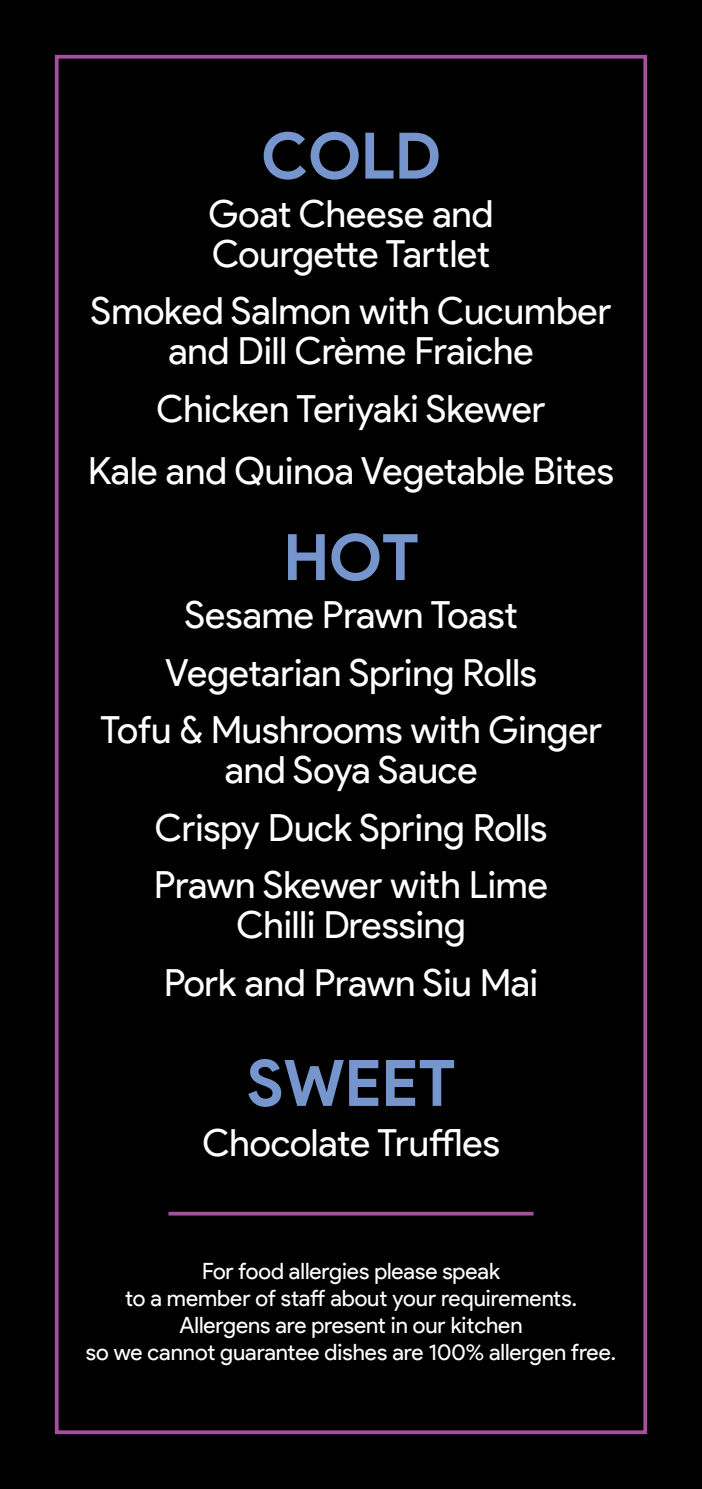
<style>
.page{position:relative;width:702px;height:1489px;background:#fff}
.page>*{position:absolute;margin:0;border:0;box-sizing:border-box;transform-origin:0 0}
.t1{font:700 64px "Product Sans";letter-spacing:-.005em;color:#7595cc}
.t2{font:37.5px/57.5px "Product Sans";color:#fff;text-align:center}
.t3{font:22.5px/27px "Product Sans";color:#fff;text-align:center}
</style>
<div class="page">
<div style="left:0;top:0;width:702px;height:1488px;background:#000"></div>
<div style="left:55px;top:55px;width:592px;height:1378px;border:4px solid #a4509f"></div>
<svg style="left:168px;top:1211px;width:365px;height:4px"></svg>
<h1 class="t1" style="left:261px;top:117px;width:181px">COLD</h1>
<p class="t2" style="left:208px;top:194px;width:286px;line-height:40px;text-align:left">Goat Cheese and<br>Courgette Tartlet</p>
<p class="t2" style="left:91px;top:292px;width:522px;line-height:40px">Smoked Salmon with Cucumber and Dill Crème Fraiche</p>
<p class="t2" style="left:88px;top:378px;width:527px;line-height:62.5px">Chicken Teriyaki Skewer<br>Kale and Quinoa Vegetable Bites</p>
<h1 class="t1" style="left:283px;top:518px;width:137px">HOT</h1>
<p class="t2" style="left:100px;top:587px;width:503px">Sesame Prawn Toast<br>Vegetarian Spring Rolls<br>Tofu &amp; Mushrooms with Ginger</p>
<p class="t2" style="left:154px;top:742px;width:395px">and Soya Sauce<br>Crispy Duck Spring Rolls<br>Prawn Skewer with Lime</p>
<p class="t2" style="left:164px;top:897px;width:375px">Chilli Dressing<br>Pork and Prawn Siu Mai</p>
<h1 class="t1" style="left:247px;top:1044px;width:210px">SWEET</h1>
<p class="t2" style="left:202px;top:1115px;width:299px">Chocolate Truffles</p>
<p class="t3" style="left:86px;top:1257px;width:531px">For food allergies please speak<br>to a member of staff about your requirements.<br>Allergens are present in our kitchen<br>so we cannot guarantee dishes are 100% allergen free.</p>
</div>
